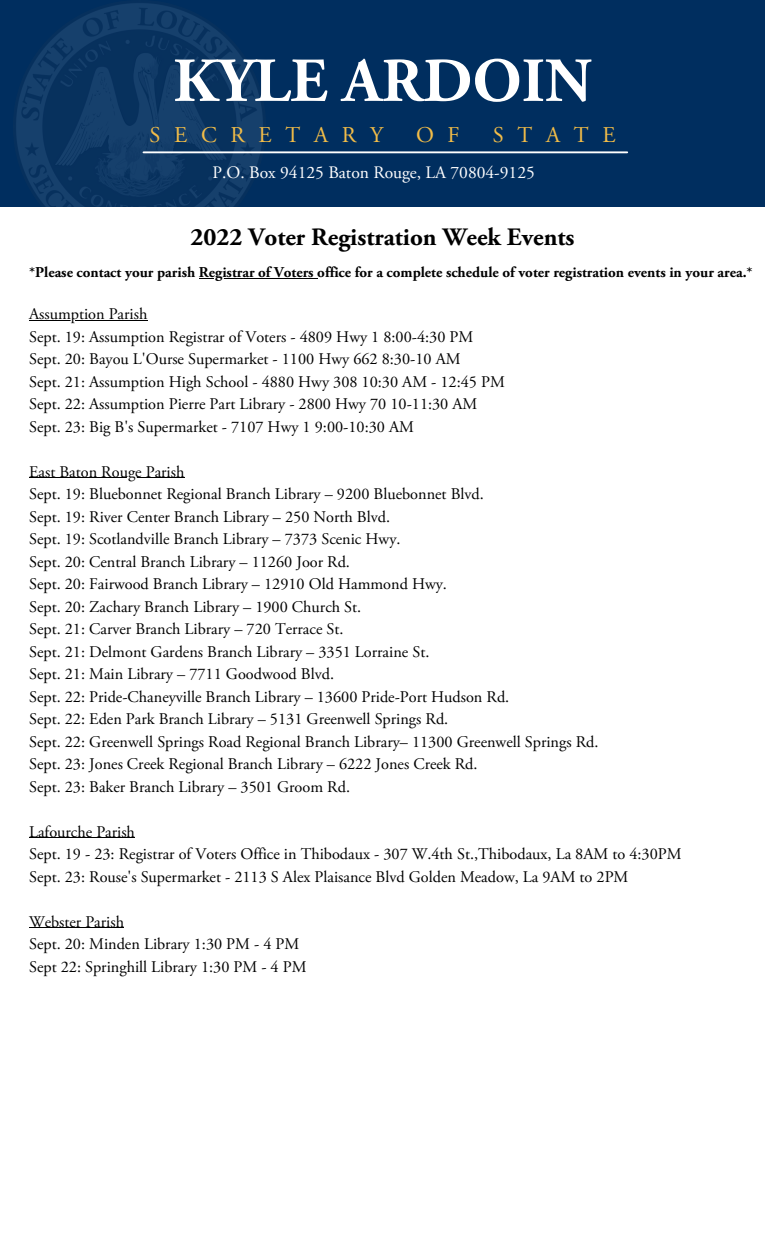
<style>
.page{position:relative;width:765px;height:1260px;background:#fff}
.page>*{position:absolute;margin:0;border:0;box-sizing:border-box;transform-origin:0 0}
.t1{font:700 62.5px "Adobe Garamond Pro";color:#fff}
.t2{font:700 25px "Adobe Garamond Pro";color:#000}
.t3{font:22.5px "Adobe Garamond Pro";letter-spacing:.61em;color:#f3bd48}
.t4{font:17.5px "Adobe Garamond Pro";color:#fff}
.t5{font:16.25px/22.5px "Adobe Garamond Pro";color:#000}
.t6{font:700 15px "Adobe Garamond Pro";color:#000}
</style>
<div class="page">
<div style="left:0;top:0;width:765px;height:206px;background:#002e5f"></div>
<img style="left:16px;top:3px;width:249px;height:203px">
<hr style="left:143px;top:151px;width:484px;height:2px;background:#fff">
<hr style="left:199px;top:278px;width:118px;height:1px;background:#000">
<hr style="left:29px;top:320px;width:118px;height:1px;background:#000">
<hr style="left:29px;top:477px;width:155px;height:1px;background:#000">
<hr style="left:29px;top:837px;width:106px;height:1px;background:#000">
<hr style="left:29px;top:927px;width:95px;height:1px;background:#000">
<h1 class="t1" style="left:173px;top:56px;width:420px">KYLE ARDOIN</h1>
<h3 class="t3" style="left:149px;top:126px;width:235px">SECRETARY</h3>
<h3 class="t3" style="left:416px;top:126px;width:45px">O F</h3>
<h3 class="t3" style="left:493px;top:126px;width:124px">STATE</h3>
<p class="t4" style="left:213px;top:165px;width:324px">P.O. Box 94125 Baton Rouge, LA 70804-9125</p>
<h2 class="t2" style="left:190px;top:227px;width:385px">2022 Voter Registration Week Events</h2>
<p class="t6" style="left:29px;top:266px;width:725px">*Please contact your parish Registrar of Voters office for a complete schedule of voter registration events in your area.*</p>
<p class="t5" style="left:29px;top:304px;width:477px">Assumption Parish<br>Sept. 19: Assumption Registrar of Voters - 4809 Hwy 1 8:00-4:30 PM Sept. 20: Bayou L'Ourse Supermarket - 1100 Hwy 662 8:30-10 AM<br>Sept. 21: Assumption High School - 4880 Hwy 308 10:30 AM - 12:45 PM Sept. 22: Assumption Pierre Part Library - 2800 Hwy 70 10-11:30 AM Sept. 23: Big B's Supermarket - 7107 Hwy 1 9:00-10:30 AM</p>
<p class="t5" style="left:29px;top:462px;width:571px">East Baton Rouge Parish<br>Sept. 19: Bluebonnet Regional Branch Library – 9200 Bluebonnet Blvd.<br>Sept. 19: River Center Branch Library – 250 North Blvd.<br>Sept. 19: Scotlandville Branch Library – 7373 Scenic Hwy.<br>Sept. 20: Central Branch Library – 11260 Joor Rd.<br>Sept. 20: Fairwood Branch Library – 12910 Old Hammond Hwy.<br>Sept. 20: Zachary Branch Library – 1900 Church St.<br>Sept. 21: Carver Branch Library – 720 Terrace St.<br>Sept. 21: Delmont Gardens Branch Library – 3351 Lorraine St.<br>Sept. 21: Main Library – 7711 Goodwood Blvd.<br>Sept. 22: Pride-Chaneyville Branch Library – 13600 Pride-Port Hudson Rd.<br>Sept. 22: Eden Park Branch Library – 5131 Greenwell Springs Rd.<br>Sept. 22: Greenwell Springs Road Regional Branch Library– 11300 Greenwell Springs Rd.<br>Sept. 23: Jones Creek Regional Branch Library – 6222 Jones Creek Rd.<br>Sept. 23: Baker Branch Library – 3501 Groom Rd.</p>
<p class="t5" style="left:29px;top:822px;width:654px">Lafourche Parish<br>Sept. 19 - 23: Registrar of Voters Office in Thibodaux - 307 W.4th St.,Thibodaux, La 8AM to 4:30PM<br>Sept. 23: Rouse's Supermarket - 2113 S Alex Plaisance Blvd Golden Meadow, La 9AM to 2PM</p>
<p class="t5" style="left:29px;top:912px;width:279px">Webster Parish<br>Sept. 20: Minden Library 1:30 PM - 4 PM<br>Sept 22: Springhill Library 1:30 PM - 4 PM</p>
</div>
